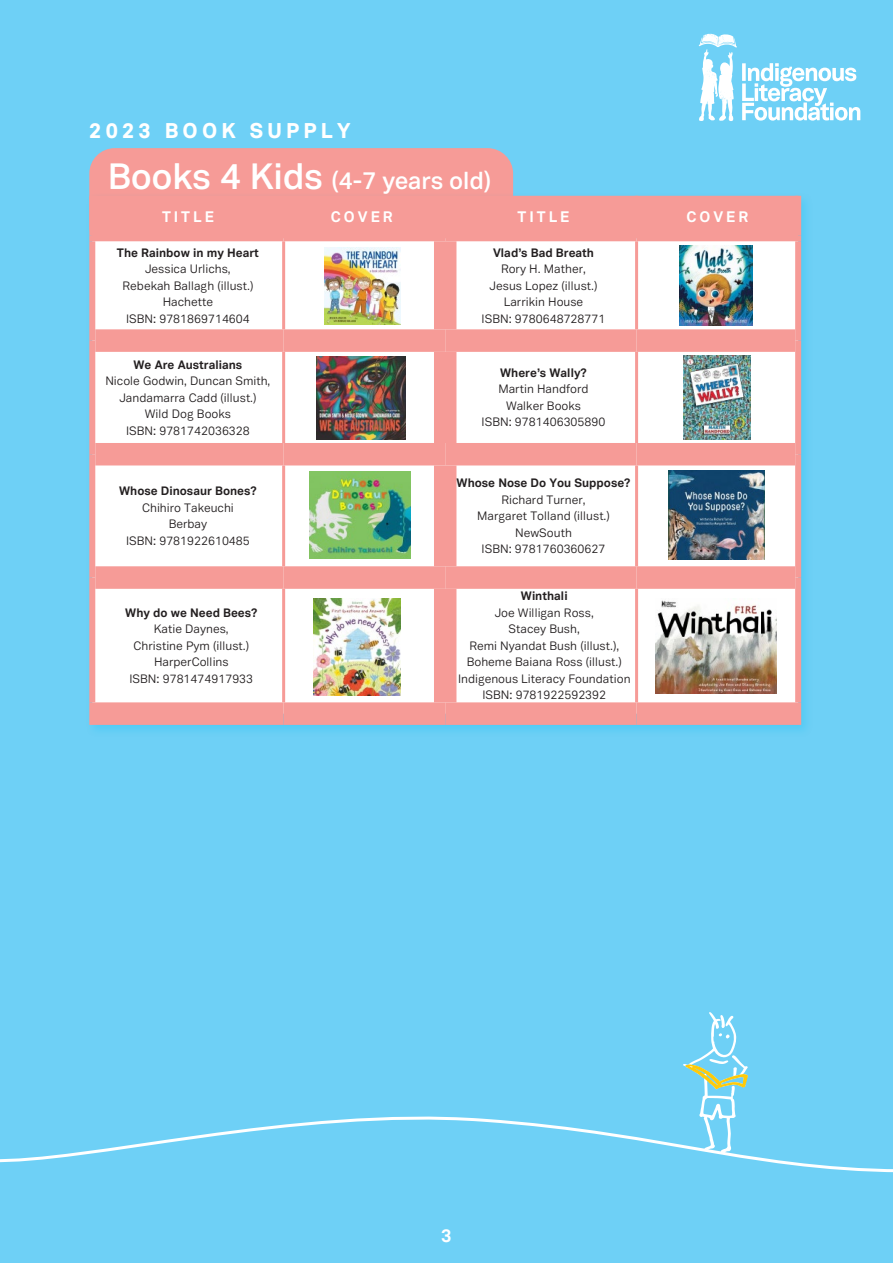
<style>
.page{position:relative;width:893px;height:1263px;background:#6ed0f6}
.page>*{position:absolute;margin:0;border:0;box-sizing:border-box;transform-origin:0 0}
.t1{font:600 24px "Vaud Display";letter-spacing:-.01em;color:#fff}
.t2{font:900 21px "Vaud Display";letter-spacing:.2em;color:#fff}
.t3{font:700 18px "Vaud Display";color:#fff}
.t4{font:700 15px "Vaud Display";letter-spacing:.2em;color:#fff}
.t5{font:12px/16.5px "Vaud Display";color:#231f20;text-align:center}
.t6{font:700 12px "Vaud Display";color:#231f20}
.s1{font-size:36px}
</style>
<div class="page">
<div style="left:89px;top:148px;width:424px;height:104px;background:#f69b97;border-radius:26px"></div>
<div style="left:85px;top:192px;width:729px;height:545px;background:#15c0f2;opacity:.3"></div>
<svg style="left:95px;top:196px;width:700px;height:39px"></svg>
<div style="left:95px;top:241px;width:700px;height:461px;background:#fff"></div>
<div style="left:89px;top:196px;width:6px;height:39px;background:#f69b97"></div>
<div style="left:89px;top:235px;width:195px;height:6px;background:#f69b97"></div>
<hr style="left:282px;top:196px;width:3px;height:39px;background:#f69b97">
<div style="left:284px;top:235px;width:161px;height:6px;background:#f69b97"></div>
<div style="left:434px;top:196px;width:22px;height:39px;background:#f69b97"></div>
<div style="left:445px;top:235px;width:192px;height:6px;background:#f69b97"></div>
<hr style="left:635px;top:196px;width:3px;height:39px;background:#f69b97">
<div style="left:795px;top:196px;width:6px;height:39px;background:#f69b97"></div>
<div style="left:637px;top:235px;width:164px;height:6px;background:#f69b97"></div>
<div style="left:89px;top:241px;width:6px;height:100px;background:#f69b97"></div>
<div style="left:89px;top:341px;width:6px;height:113px;background:#f69b97"></div>
<div style="left:89px;top:454px;width:6px;height:123px;background:#f69b97"></div>
<div style="left:89px;top:577px;width:6px;height:125px;background:#f69b97"></div>
<div style="left:95px;top:329px;width:189px;height:23px;background:#f69b97"></div>
<div style="left:95px;top:443px;width:189px;height:22px;background:#f69b97"></div>
<div style="left:95px;top:566px;width:189px;height:23px;background:#f69b97"></div>
<div style="left:89px;top:702px;width:195px;height:23px;background:#f69b97"></div>
<hr style="left:282px;top:241px;width:3px;height:88px;background:#f69b97">
<hr style="left:282px;top:352px;width:3px;height:91px;background:#f69b97">
<hr style="left:282px;top:465px;width:3px;height:101px;background:#f69b97">
<hr style="left:282px;top:589px;width:3px;height:113px;background:#f69b97">
<div style="left:284px;top:329px;width:161px;height:23px;background:#f69b97"></div>
<div style="left:284px;top:443px;width:161px;height:22px;background:#f69b97"></div>
<div style="left:284px;top:566px;width:161px;height:23px;background:#f69b97"></div>
<div style="left:284px;top:702px;width:161px;height:23px;background:#f69b97"></div>
<div style="left:434px;top:241px;width:22px;height:88px;background:#f69b97"></div>
<div style="left:434px;top:352px;width:22px;height:91px;background:#f69b97"></div>
<div style="left:434px;top:465px;width:22px;height:101px;background:#f69b97"></div>
<div style="left:434px;top:589px;width:22px;height:113px;background:#f69b97"></div>
<div style="left:445px;top:329px;width:192px;height:23px;background:#f69b97"></div>
<div style="left:445px;top:443px;width:192px;height:22px;background:#f69b97"></div>
<div style="left:445px;top:566px;width:192px;height:23px;background:#f69b97"></div>
<div style="left:445px;top:702px;width:192px;height:23px;background:#f69b97"></div>
<hr style="left:635px;top:241px;width:3px;height:88px;background:#f69b97">
<hr style="left:635px;top:352px;width:3px;height:91px;background:#f69b97">
<hr style="left:635px;top:465px;width:3px;height:101px;background:#f69b97">
<hr style="left:635px;top:589px;width:3px;height:113px;background:#f69b97">
<div style="left:795px;top:241px;width:6px;height:100px;background:#f69b97"></div>
<div style="left:795px;top:341px;width:6px;height:113px;background:#f69b97"></div>
<div style="left:795px;top:454px;width:6px;height:123px;background:#f69b97"></div>
<div style="left:795px;top:577px;width:6px;height:125px;background:#f69b97"></div>
<div style="left:637px;top:329px;width:158px;height:23px;background:#f69b97"></div>
<div style="left:637px;top:443px;width:158px;height:22px;background:#f69b97"></div>
<div style="left:637px;top:566px;width:158px;height:23px;background:#f69b97"></div>
<div style="left:637px;top:702px;width:164px;height:23px;background:#f69b97"></div>
<svg style="left:699px;top:34px;width:161px;height:87px"></svg>
<img style="left:324px;top:248px;width:77px;height:76px">
<img style="left:317px;top:356px;width:89px;height:83px">
<img style="left:310px;top:471px;width:100px;height:87px">
<img style="left:680px;top:246px;width:73px;height:79px">
<img style="left:683px;top:356px;width:67px;height:83px">
<img style="left:668px;top:471px;width:96px;height:88px">
<svg style="left:0;top:1116px;width:893px;height:57px"></svg>
<svg style="left:683px;top:1012px;width:65px;height:142px"></svg>
<img style="left:314px;top:598px;width:87px;height:98px">
<img style="left:656px;top:598px;width:120px;height:95px">
<p class="t2" style="left:89px;top:118px;width:263px">2023 BOOK SUPPLY</p>
<p class="t1" style="left:108px;top:166px;width:385px"><span class="s1">Books 4 Kids</span> (4-7 years old)</p>
<p class="t4" style="left:162px;top:208px;width:53px">TITLE</p>
<p class="t4" style="left:331px;top:208px;width:63px">COVER</p>
<p class="t4" style="left:518px;top:208px;width:53px">TITLE</p>
<p class="t4" style="left:686px;top:208px;width:63px">COVER</p>
<p class="t6" style="left:117px;top:245px;width:143px">The Rainbow in my Heart</p>
<p class="t5" style="left:123px;top:261px;width:132px">Jessica Urlichs,<br>Rebekah Ballagh (illust.)</p>
<p class="t5" style="left:163px;top:294px;width:52px">Hachette</p>
<p class="t5" style="left:126px;top:310px;width:125px">ISBN: 9781869714604</p>
<p class="t6" style="left:493px;top:245px;width:103px">Vlad’s Bad Breath</p>
<p class="t5" style="left:490px;top:261px;width:109px">Rory H. Mather,<br>Jesus Lopez (illust.)</p>
<p class="t5" style="left:504px;top:294px;width:81px">Larrikin House</p>
<p class="t5" style="left:482px;top:310px;width:125px">ISBN: 9780648728771</p>
<p class="t6" style="left:134px;top:357px;width:110px">We Are Australians</p>
<p class="t5" style="left:105px;top:373px;width:167px">Nicole Godwin, Duncan Smith,<br>Jandamarra Cadd (illust.)</p>
<p class="t5" style="left:145px;top:406px;width:88px">Wild Dog Books</p>
<p class="t5" style="left:126px;top:422px;width:125px">ISBN: 9781742036328</p>
<p class="t6" style="left:119px;top:484px;width:139px">Whose Dinosaur Bones?</p>
<p class="t5" style="left:142px;top:499px;width:93px">Chihiro Takeuchi</p>
<p class="t5" style="left:169px;top:516px;width:40px">Berbay</p>
<p class="t5" style="left:126px;top:532px;width:125px">ISBN: 9781922610485</p>
<p class="t6" style="left:125px;top:605px;width:134px">Why do we Need Bees?</p>
<p class="t5" style="left:134px;top:621px;width:117px">Katie Daynes,<br>Christine Pym (illust.)</p>
<p class="t5" style="left:154px;top:654px;width:76px">HarperCollins</p>
<p class="t5" style="left:129px;top:670px;width:125px">ISBN: 9781474917933</p>
<p class="t6" style="left:500px;top:365px;width:88px">Where’s Wally?</p>
<p class="t5" style="left:498px;top:381px;width:92px">Martin Handford</p>
<p class="t5" style="left:506px;top:397px;width:77px">Walker Books</p>
<p class="t5" style="left:482px;top:414px;width:125px">ISBN: 9781406305890</p>
<p class="t6" style="left:457px;top:475px;width:175px">Whose Nose Do You Suppose?</p>
<p class="t5" style="left:477px;top:491px;width:134px">Richard Turner,<br>Margaret Tolland (illust.)</p>
<p class="t5" style="left:515px;top:524px;width:58px">NewSouth</p>
<p class="t5" style="left:482px;top:541px;width:125px">ISBN: 9781760360627</p>
<p class="t6" style="left:521px;top:589px;width:48px">Winthali</p>
<p class="t5" style="left:467px;top:604px;width:157px">Joe Willigan Ross,<br>Stacey Bush,<br>Remi Nyandat Bush (illust.),<br>Boheme Baiana Ross (illust.)</p>
<p class="t5" style="left:458px;top:670px;width:174px">Indigenous Literacy Foundation</p>
<p class="t5" style="left:482px;top:687px;width:125px">ISBN: 9781922592392</p>
<p class="t3" style="left:441px;top:1224px;width:12px">3</p>
</div>
